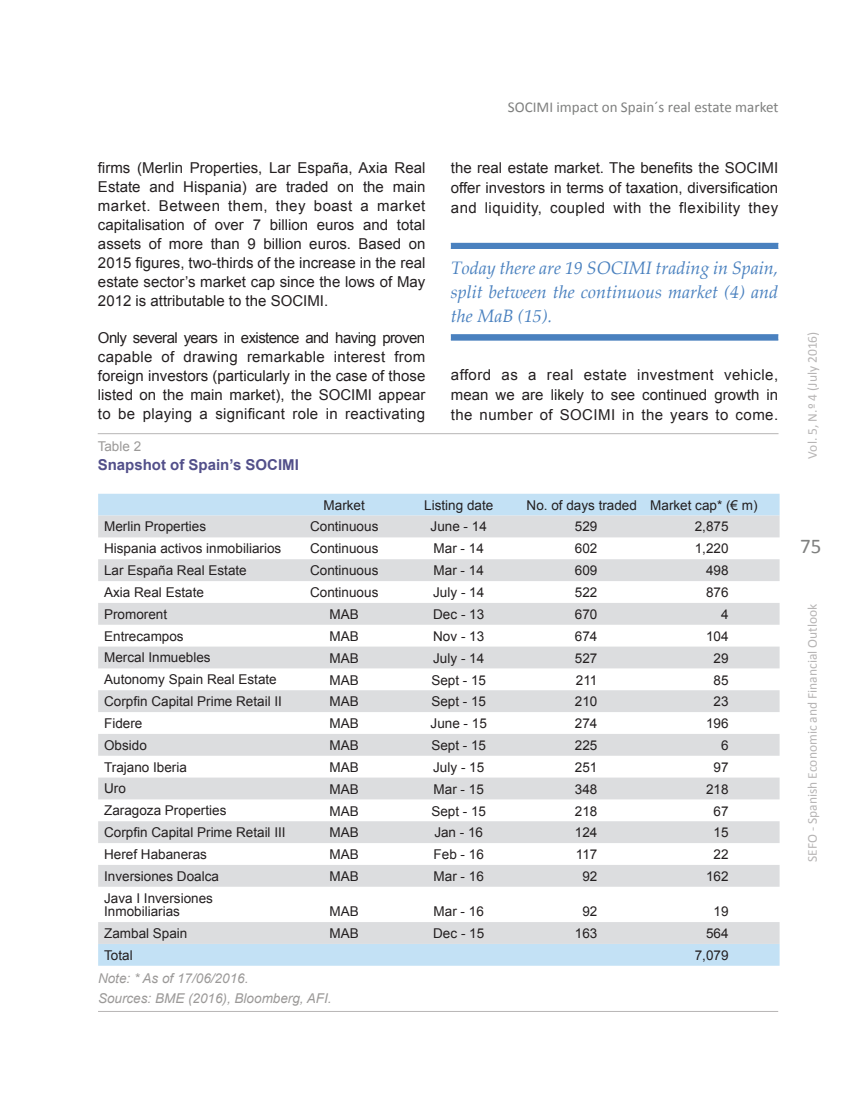
<style>
.page{position:relative;width:855px;height:1110px;background:#fff}
.page>*{position:absolute;margin:0;border:0;box-sizing:border-box;transform-origin:0 0}
.t1{font:21px "Calibri";color:#7f807f}
._14-Texto_azul_2_fil{font:italic 18px/23.5px "Palatino Linotype";color:#4a81bf;text-align:justify}
._07-Texto_general{font:15px/19.2px "Arial";letter-spacing:.02em;color:#231f20;text-align:justify}
.t2{font:15px "Calibri";color:#7f807f}
._10-Exhibit-Table__T{font:700 15px "Arial";color:#524f8a}
._13-Table__texto{font:13.5px/13.5px "Arial";color:#231f20}
.t3{font:13.5px "Calibri";color:#b7b5b5}
._12-Exhibit-Table__s{font:italic 13.5px "Arial";color:#9b9998}
._09-Exhibit-Table__p{font:13.5px "Arial";color:#9b9998}
</style>
<div class="page">
<div style="left:451px;top:243px;width:327px;height:6px;background:#4a81bf"></div>
<div style="left:451px;top:334px;width:327px;height:6px;background:#4a81bf"></div>
<div style="left:98px;top:494px;width:681px;height:472px;background:#c3e1f5"></div>
<svg style="left:98px;top:515px;width:681px;height:429px;fill:#e4e5e7"></svg>
<hr style="left:98px;top:433px;width:680px;height:1px;background:#b7b5b5">
<hr style="left:98px;top:1011px;width:680px;height:1px;background:#b7b5b5">
<p class="_07-Texto_general" style="left:98px;top:158px;width:329px">firms (Merlin Properties, Lar España, Axia Real Estate and Hispania) are traded on the main market. Between them, they boast a market capitalisation of over 7 billion euros and total assets of more than 9 billion euros. Based on 2015 figures, two-thirds of the increase in the real estate sector’s market cap since the lows of May 2012 is attributable to the SOCIMI.</p>
<p class="_07-Texto_general" style="left:98px;top:328px;width:329px">Only several years in existence and having proven capable of drawing remarkable interest from foreign investors (particularly in the case of those listed on the main market), the SOCIMI appear to be playing a significant role in reactivating</p>
<p class="_09-Exhibit-Table__p" style="left:98px;top:437px;width:45px">Table 2</p>
<p class="_10-Exhibit-Table__T" style="left:98px;top:455px;width:203px">Snapshot of Spain’s SOCIMI</p>
<p class="t2" style="left:508px;top:98px;width:272px">SOCIMI impact on Spain´s real estate market</p>
<p class="_07-Texto_general" style="left:451px;top:157px;width:329px;line-height:20px">the real estate market. The benefits the SOCIMI offer investors in terms of taxation, diversification and liquidity, coupled with the flexibility they</p>
<p class="_14-Texto_azul_2_fil" style="left:451px;top:256px;width:329px">Today there are 19 SOCIMI trading in Spain, split between the continuous market (4) and the MaB (15).</p>
<p class="_07-Texto_general" style="left:451px;top:365px;width:329px;line-height:20px">afford as a real estate investment vehicle, mean we are likely to see continued growth in the number of SOCIMI in the years to come.</p>
<p class="_13-Table__texto" style="left:324px;top:498px;width:43px">Market</p>
<p class="_13-Table__texto" style="left:424px;top:498px;width:71px">Listing date</p>
<p class="_13-Table__texto" style="left:526px;top:498px;width:112px">No. of days traded</p>
<p class="_13-Table__texto" style="left:650px;top:498px;width:109px">Market cap* (€ m)</p>
<p class="_13-Table__texto" style="left:104px;top:520px;width:104px">Merlin Properties</p>
<p class="_13-Table__texto" style="left:310px;top:520px;width:70px">Continuous</p>
<p class="_13-Table__texto" style="left:430px;top:520px;width:58px">June - 14</p>
<p class="_13-Table__texto" style="left:575px;top:520px;width:24px">529</p>
<p class="_13-Table__texto" style="left:694px;top:520px;width:35px">2,875</p>
<p class="_13-Table__texto" style="left:104px;top:542px;width:179px">Hispania activos inmobiliarios</p>
<p class="_13-Table__texto" style="left:310px;top:542px;width:70px">Continuous</p>
<p class="_13-Table__texto" style="left:433px;top:542px;width:52px">Mar - 14</p>
<p class="_13-Table__texto" style="left:575px;top:542px;width:24px">602</p>
<p class="_13-Table__texto" style="left:694px;top:542px;width:35px">1,220</p>
<p class="_13-Table__texto" style="left:104px;top:564px;width:144px">Lar España Real Estate</p>
<p class="_13-Table__texto" style="left:310px;top:564px;width:70px">Continuous</p>
<p class="_13-Table__texto" style="left:433px;top:564px;width:52px">Mar - 14</p>
<p class="_13-Table__texto" style="left:575px;top:564px;width:24px">609</p>
<p class="_13-Table__texto" style="left:706px;top:564px;width:24px">498</p>
<p class="_13-Table__texto" style="left:104px;top:585px;width:101px">Axia Real Estate</p>
<p class="_13-Table__texto" style="left:310px;top:585px;width:70px">Continuous</p>
<p class="_13-Table__texto" style="left:433px;top:585px;width:53px">July - 14</p>
<p class="_13-Table__texto" style="left:575px;top:585px;width:24px">522</p>
<p class="_13-Table__texto" style="left:706px;top:585px;width:24px">876</p>
<p class="_13-Table__texto" style="left:104px;top:607px;width:65px">Promorent</p>
<p class="_13-Table__texto" style="left:330px;top:608px;width:31px">MAB</p>
<p class="_13-Table__texto" style="left:433px;top:608px;width:53px">Dec - 13</p>
<p class="_13-Table__texto" style="left:575px;top:608px;width:24px">670</p>
<p class="_13-Table__texto" style="left:721px;top:608px;width:9px">4</p>
<p class="_13-Table__texto" style="left:104px;top:629px;width:81px">Entrecampos</p>
<p class="_13-Table__texto" style="left:330px;top:629px;width:31px">MAB</p>
<p class="_13-Table__texto" style="left:433px;top:629px;width:53px">Nov - 13</p>
<p class="_13-Table__texto" style="left:575px;top:629px;width:24px">674</p>
<p class="_13-Table__texto" style="left:706px;top:629px;width:24px">104</p>
<p class="_13-Table__texto" style="left:104px;top:651px;width:108px">Mercal Inmuebles</p>
<p class="_13-Table__texto" style="left:330px;top:651px;width:31px">MAB</p>
<p class="_13-Table__texto" style="left:433px;top:651px;width:53px">July - 14</p>
<p class="_13-Table__texto" style="left:575px;top:651px;width:24px">527</p>
<p class="_13-Table__texto" style="left:713px;top:651px;width:17px">29</p>
<p class="_13-Table__texto" style="left:104px;top:673px;width:174px">Autonomy Spain Real Estate</p>
<p class="_13-Table__texto" style="left:330px;top:673px;width:31px">MAB</p>
<p class="_13-Table__texto" style="left:431px;top:673px;width:56px">Sept - 15</p>
<p class="_13-Table__texto" style="left:576px;top:673px;width:23px">211</p>
<p class="_13-Table__texto" style="left:713px;top:673px;width:17px">85</p>
<p class="_13-Table__texto" style="left:104px;top:695px;width:179px">Corpfin Capital Prime Retail II</p>
<p class="_13-Table__texto" style="left:330px;top:695px;width:31px">MAB</p>
<p class="_13-Table__texto" style="left:431px;top:695px;width:56px">Sept - 15</p>
<p class="_13-Table__texto" style="left:575px;top:695px;width:24px">210</p>
<p class="_13-Table__texto" style="left:713px;top:695px;width:17px">23</p>
<p class="_13-Table__texto" style="left:104px;top:716px;width:40px">Fidere</p>
<p class="_13-Table__texto" style="left:330px;top:717px;width:31px">MAB</p>
<p class="_13-Table__texto" style="left:430px;top:717px;width:58px">June - 15</p>
<p class="_13-Table__texto" style="left:575px;top:717px;width:24px">274</p>
<p class="_13-Table__texto" style="left:706px;top:717px;width:24px">196</p>
<p class="_13-Table__texto" style="left:104px;top:738px;width:44px">Obsido</p>
<p class="_13-Table__texto" style="left:330px;top:739px;width:31px">MAB</p>
<p class="_13-Table__texto" style="left:431px;top:739px;width:56px">Sept - 15</p>
<p class="_13-Table__texto" style="left:575px;top:739px;width:24px">225</p>
<p class="_13-Table__texto" style="left:721px;top:739px;width:9px">6</p>
<p class="_13-Table__texto" style="left:104px;top:760px;width:84px">Trajano Iberia</p>
<p class="_13-Table__texto" style="left:330px;top:760px;width:31px">MAB</p>
<p class="_13-Table__texto" style="left:433px;top:760px;width:53px">July - 15</p>
<p class="_13-Table__texto" style="left:575px;top:760px;width:24px">251</p>
<p class="_13-Table__texto" style="left:713px;top:760px;width:17px">97</p>
<p class="_13-Table__texto" style="left:104px;top:782px;width:23px">Uro</p>
<p class="_13-Table__texto" style="left:330px;top:782px;width:31px">MAB</p>
<p class="_13-Table__texto" style="left:433px;top:782px;width:52px">Mar - 15</p>
<p class="_13-Table__texto" style="left:575px;top:782px;width:24px">348</p>
<p class="_13-Table__texto" style="left:706px;top:782px;width:24px">218</p>
<p class="_13-Table__texto" style="left:104px;top:804px;width:124px">Zaragoza Properties</p>
<p class="_13-Table__texto" style="left:330px;top:804px;width:31px">MAB</p>
<p class="_13-Table__texto" style="left:431px;top:804px;width:56px">Sept - 15</p>
<p class="_13-Table__texto" style="left:575px;top:804px;width:24px">218</p>
<p class="_13-Table__texto" style="left:713px;top:804px;width:17px">67</p>
<p class="_13-Table__texto" style="left:104px;top:826px;width:183px">Corpfin Capital Prime Retail III</p>
<p class="_13-Table__texto" style="left:330px;top:826px;width:31px">MAB</p>
<p class="_13-Table__texto" style="left:434px;top:826px;width:50px">Jan - 16</p>
<p class="_13-Table__texto" style="left:575px;top:826px;width:24px">124</p>
<p class="_13-Table__texto" style="left:713px;top:826px;width:17px">15</p>
<p class="_13-Table__texto" style="left:104px;top:847px;width:104px">Heref Habaneras</p>
<p class="_13-Table__texto" style="left:330px;top:848px;width:31px">MAB</p>
<p class="_13-Table__texto" style="left:433px;top:848px;width:52px">Feb - 16</p>
<p class="_13-Table__texto" style="left:576px;top:848px;width:23px">117</p>
<p class="_13-Table__texto" style="left:713px;top:848px;width:17px">22</p>
<p class="_13-Table__texto" style="left:104px;top:869px;width:116px">Inversiones Doalca</p>
<p class="_13-Table__texto" style="left:330px;top:869px;width:31px">MAB</p>
<p class="_13-Table__texto" style="left:433px;top:869px;width:52px">Mar - 16</p>
<p class="_13-Table__texto" style="left:582px;top:869px;width:17px">92</p>
<p class="_13-Table__texto" style="left:706px;top:869px;width:24px">162</p>
<p class="_13-Table__texto" style="left:104px;top:891px;width:110px">Java I Inversiones<br>Inmobiliarias</p>
<p class="_13-Table__texto" style="left:330px;top:905px;width:31px">MAB</p>
<p class="_13-Table__texto" style="left:433px;top:905px;width:52px">Mar - 16</p>
<p class="_13-Table__texto" style="left:582px;top:905px;width:17px">92</p>
<p class="_13-Table__texto" style="left:713px;top:905px;width:17px">19</p>
<p class="_13-Table__texto" style="left:104px;top:926px;width:85px">Zambal Spain</p>
<p class="_13-Table__texto" style="left:330px;top:927px;width:31px">MAB</p>
<p class="_13-Table__texto" style="left:433px;top:927px;width:53px">Dec - 15</p>
<p class="_13-Table__texto" style="left:575px;top:927px;width:24px">163</p>
<p class="_13-Table__texto" style="left:706px;top:927px;width:24px">564</p>
<p class="_13-Table__texto" style="left:104px;top:948px;width:30px">Total</p>
<p class="_13-Table__texto" style="left:694px;top:948px;width:35px">7,079</p>
<p class="_12-Exhibit-Table__s" style="left:98px;top:970px;width:152px">Note: * As of 17/06/2016.</p>
<p class="_12-Exhibit-Table__s" style="left:98px;top:989px;width:235px">Sources: BME (2016), Bloomberg, AFI.</p>
<p class="t3" style="left:803px;top:459px;width:128px;rotate:-90deg">Vol. 5, N.º 4 (July 2016)</p>
<p class="t1" style="left:800px;top:533px;width:23px">75</p>
<p class="t3" style="left:803px;top:862px;width:260px;rotate:-90deg">SEFO - Spanish Economic and Financial Outlook</p>
</div>
